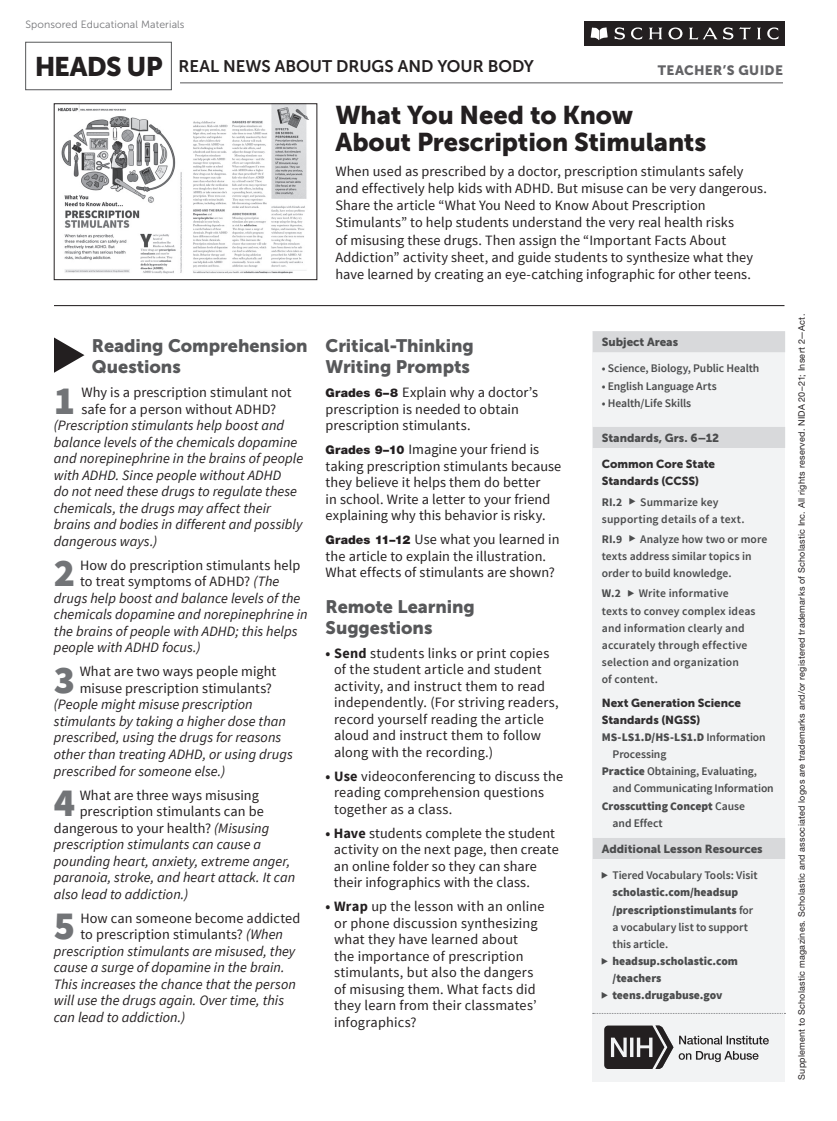
<style>
.page{position:relative;width:837px;height:1121px;background:#fff}
.page>*{position:absolute;margin:0;border:0;box-sizing:border-box;transform-origin:0 0}
.t1{font:900 39.6px "Source Sans Pro";color:#727477}
.t2{font:25.5px/27px "Museo Sans 900";letter-spacing:-.005em;color:#231f20}
.t3{font:18px/21px "Museo Sans 900";letter-spacing:-.005em;color:#57585a}
.t4{font:16.8px "Museo Sans 700";color:#231f20}
.t5{font:14.25px/16.5px "Source Sans Pro";letter-spacing:.01em;color:#231f20}
.t6{font:italic 14.25px/16.5px "Source Sans Pro";letter-spacing:.005em;color:#231f20}
.t7{font:13.5px "Museo Sans 900";letter-spacing:.025em;color:#636366}
.t8{font:600 11.7px/17.1px "Source Sans Pro";letter-spacing:.005em;color:#4b4c4d}
.t9{font:900 11.7px/17.1px "Source Sans Pro";letter-spacing:-.005em;color:#4b4c4d}
.t10{font:11.7px/17.2px "Museo Sans 900";color:#312f30}
.t11{font:11.7px "Museo Sans 900";color:#4b4c4d}
.t12{font:700 11.7px "Source Sans Pro";color:#4b4c4d}
.t13{font:10.5px "Museo Sans 300";letter-spacing:.01em;color:#757679}
.t14{font:9px "Helvetica Neue LT Std";letter-spacing:.03em;color:#231f20}
.s1{font-family:"Museo Sans 900";font-size:26.85px}
.s2{font-style:italic}
.s3{font-family:"Helvetica Neue LT Std";font-weight:900;font-size:12px}
.s4{font-weight:700}
.s5{font-weight:600}
.s6{font-weight:900}
</style>
<div class="page">
<img style="left:58px;top:106px;width:251px;height:168px">
<div style="left:54px;top:104px;width:263px;height:176px;border:1px solid #231f20"></div>
<div style="left:584px;top:21px;width:200px;height:25px;background:#231f20"></div>
<svg style="left:591px;top:27px;width:17px;height:13px"></svg>
<svg style="left:615px;top:27px;width:10px;height:13px"></svg>
<svg style="left:631px;top:27px;width:11px;height:13px"></svg>
<svg style="left:649px;top:28px;width:13px;height:11px"></svg>
<svg style="left:757px;top:28px;width:4px;height:11px"></svg>
<svg style="left:767px;top:27px;width:12px;height:13px"></svg>
<svg style="left:668px;top:28px;width:15px;height:11px"></svg>
<svg style="left:689px;top:27px;width:62px;height:13px"></svg>
<hr style="left:54px;top:305px;width:730px;height:1px;background:#231f20">
<div style="left:593px;top:331px;width:192px;height:750px;background:#f2f3f4"></div>
<hr style="left:180px;top:82px;width:603px;height:1px;background:#57585a">
<div style="left:25px;top:42px;width:147px;height:48px;background:#fff;border:1px solid #57585a"></div>
<svg style="left:593px;top:1013px;width:192px;height:1px"></svg>
<svg style="left:54px;top:337px;width:30px;height:36px"></svg>
<svg style="left:604px;top:1025px;width:69px;height:44px"></svg>
<svg style="left:679px;top:1051px;width:80px;height:11px"></svg>
<svg style="left:679px;top:1035px;width:90px;height:9px"></svg>
<div style="left:593px;top:331px;width:192px;height:21px;background:#d8d9db"></div>
<div style="left:593px;top:427px;width:192px;height:21px;background:#d8d9db"></div>
<div style="left:593px;top:838px;width:192px;height:21px;background:#d8d9db"></div>
<p class="t13" style="left:25px;top:19px;width:161px">Sponsored Educational Materials</p>
<p class="t4" style="left:34px;top:57px;width:501px"><span class="s1">HEADS UP</span> REAL NEWS ABOUT DRUGS AND YOUR BODY</p>
<p class="t7" style="left:658px;top:63px;width:127px">TEACHER’S GUIDE</p>
<h2 class="t2" style="left:335px;top:102px;width:372px">What You Need to Know<br>About Prescription Stimulants</h2>
<p class="t5" style="left:335px;top:162px;width:433px;line-height:17.2px">When used as prescribed by a doctor, prescription stimulants safely and effectively help kids with ADHD. But misuse can be very dangerous.<br>Share the article “What You Need to Know About Prescription Stimulants” to help students understand the very real health risks<br>of misusing these drugs. Then assign the “Important Facts About Addiction” activity sheet, and guide students to synthesize what they have learned by creating an eye-catching infographic for other teens.</p>
<p class="t3" style="left:92px;top:335px;width:217px">Reading Comprehension<br>Questions</p>
<h1 class="t1" style="left:54px;top:375px;width:23px">1</h1>
<p class="t5" style="left:81px;top:384px;width:212px">Why is a prescription stimulant not safe for a person without ADHD?</p>
<p class="t6" style="left:54px;top:417px;width:251px">(Prescription stimulants help boost and balance levels of the chemicals dopamine and norepinephrine in the brains of people with ADHD. Since people without ADHD<br>do not need these drugs to regulate these chemicals, the drugs may affect their brains and bodies in different and possibly dangerous ways.)</p>
<h1 class="t1" style="left:54px;top:547px;width:23px">2</h1>
<p class="t5" style="left:80px;top:557px;width:222px">How do prescription stimulants help</p>
<p class="t5" style="left:80px;top:573px;width:201px">to treat symptoms of ADHD? <span class="s2">(The</span></p>
<p class="t6" style="left:54px;top:590px;width:248px">drugs help boost and balance levels of the</p>
<p class="t6" style="left:54px;top:606px;width:255px">chemicals dopamine and norepinephrine in</p>
<p class="t6" style="left:54px;top:623px;width:245px">the brains of people with ADHD; this helps</p>
<p class="t6" style="left:54px;top:639px;width:148px">people with ADHD focus.)</p>
<h1 class="t1" style="left:54px;top:654px;width:23px">3</h1>
<p class="t5" style="left:80px;top:663px;width:198px">What are two ways people might misuse prescription stimulants?</p>
<p class="t6" style="left:54px;top:696px;width:240px">(People might misuse prescription stimulants by taking a higher dose than prescribed, using the drugs for reasons other than treating ADHD, or using drugs prescribed for someone else.)</p>
<h1 class="t1" style="left:54px;top:777px;width:23px">4</h1>
<p class="t5" style="left:80px;top:786px;width:181px">What are three ways misusing</p>
<p class="t5" style="left:80px;top:803px;width:186px">prescription stimulants can be</p>
<p class="t5" style="left:54px;top:819px;width:217px">dangerous to your health? <span class="s2">(Misusing</span></p>
<p class="t6" style="left:54px;top:836px;width:209px">prescription stimulants can cause a</p>
<p class="t6" style="left:54px;top:852px;width:238px">pounding heart, anxiety, extreme anger,</p>
<p class="t6" style="left:54px;top:869px;width:243px">paranoia, stroke, and heart attack. It can</p>
<p class="t6" style="left:54px;top:885px;width:136px">also lead to addiction.)</p>
<h1 class="t1" style="left:54px;top:900px;width:23px">5</h1>
<p class="t5" style="left:80px;top:909px;width:221px">How can someone become addicted</p>
<p class="t5" style="left:80px;top:926px;width:204px">to prescription stimulants? <span class="s2">(When</span></p>
<p class="t6" style="left:54px;top:942px;width:243px">prescription stimulants are misused, they</p>
<p class="t6" style="left:54px;top:959px;width:232px">cause a surge of dopamine in the brain.</p>
<p class="t6" style="left:54px;top:975px;width:243px">This increases the chance that the person</p>
<p class="t6" style="left:54px;top:992px;width:232px">will use the drugs again. Over time, this</p>
<p class="t6" style="left:54px;top:1008px;width:133px">can lead to addiction.)</p>
<p class="t3" style="left:326px;top:335px;width:150px">Critical-Thinking<br>Writing Prompts</p>
<p class="t5" style="left:326px;top:384px;width:214px"><span class="s3">Grades 6–8</span> Explain why a doctor’s prescription is needed to obtain prescription stimulants.</p>
<p class="t5" style="left:326px;top:441px;width:237px"><span class="s3">Grades 9–10</span> Imagine your friend is taking prescription stimulants because they believe it helps them do better<br>in school. Write a letter to your friend explaining why this behavior is risky.</p>
<p class="t5" style="left:326px;top:531px;width:235px"><span class="s3">Grades 11–12</span> Use what you learned in the article to explain the illustration.<br>What effects of stimulants are shown?</p>
<p class="t3" style="left:326px;top:596px;width:151px">Remote Learning<br>Suggestions</p>
<p class="t5" style="left:334px;top:645px;width:226px;text-indent:-8px"><span class="s4">• Send</span> students links or print copies of the student article and student activity, and instruct them to read independently. (For striving readers, record yourself reading the article aloud and instruct them to follow along with the recording.)</p>
<p class="t5" style="left:334px;top:768px;width:231px;text-indent:-8px"><span class="s4">• Use</span> videoconferencing to discuss the reading comprehension questions together as a class.</p>
<p class="t5" style="left:334px;top:825px;width:226px;text-indent:-8px"><span class="s4">• Have</span> students complete the student activity on the next page, then create an online folder so they can share their infographics with the class.</p>
<p class="t5" style="left:334px;top:898px;width:212px;text-indent:-8px"><span class="s4">• Wrap</span> up the lesson with an online or phone discussion synthesizing what they have learned about<br>the importance of prescription stimulants, but also the dangers of misusing them. What facts did they learn from their classmates’ infographics?</p>
<p class="t11" style="left:602px;top:335px;width:78px">Subject Areas</p>
<p class="t8" style="left:602px;top:360px;width:159px">• Science, Biology, Public Health</p>
<p class="t8" style="left:602px;top:377px;width:116px">• English Language Arts</p>
<p class="t8" style="left:602px;top:394px;width:91px">• Health/Life Skills</p>
<p class="t11" style="left:602px;top:431px;width:119px">Standards, Grs. 6–12</p>
<p class="t10" style="left:602px;top:455px;width:115px">Common Core State<br>Standards (CCSS)</p>
<p class="t12" style="left:602px;top:494px;width:22px">RI.2</p>
<p class="t8" style="left:602px;top:493px;width:144px;text-indent:38px">Summarize key supporting details of a text.</p>
<p class="t12" style="left:602px;top:531px;width:22px">RI.9</p>
<p class="t8" style="left:602px;top:531px;width:167px;text-indent:38px">Analyze how two or more texts address similar topics in order to build knowledge.</p>
<p class="t12" style="left:602px;top:586px;width:21px">W.2</p>
<p class="t8" style="left:602px;top:585px;width:155px;text-indent:37px">Write informative texts to convey complex ideas and information clearly and accurately through effective selection and organization<br>of content.</p>
<p class="t10" style="left:602px;top:693px;width:141px">Next Generation Science<br>Standards (NGSS)</p>
<p class="t9" style="left:602px;top:729px;width:165px">MS-LS1.D/HS-LS1.D <span class="s5">Information</span></p>
<p class="t8" style="left:613px;top:746px;width:55px">Processing</p>
<p class="t8" style="left:602px;top:763px;width:157px"><span class="s6">Practice</span> Obtaining, Evaluating,</p>
<p class="t8" style="left:613px;top:780px;width:163px">and Communicating Information</p>
<p class="t9" style="left:602px;top:797px;width:145px">Crosscutting Concept <span class="s5">Cause</span></p>
<p class="t8" style="left:613px;top:814px;width:52px">and Effect</p>
<p class="t11" style="left:602px;top:842px;width:162px">Additional Lesson Resources</p>
<p class="t8" style="left:612px;top:867px;width:147px">Tiered Vocabulary Tools: Visit</p>
<p class="t9" style="left:613px;top:884px;width:142px">scholastic.com/headsup /prescriptionstimulants <span class="s5">for a vocabulary list to support this article.</span></p>
<p class="t9" style="left:612px;top:953px;width:127px">headsup.scholastic.com /teachers teens.drugabuse.gov</p>
<p class="t14" style="left:796px;top:1079px;width:767px;rotate:-90deg">Supplement to Scholastic magazines. Scholastic and associated logos are trademarks and/or registered trademarks of Scholastic Inc. All rights reserved. NIDA 20–21; Insert 2—Act.</p>
</div>
